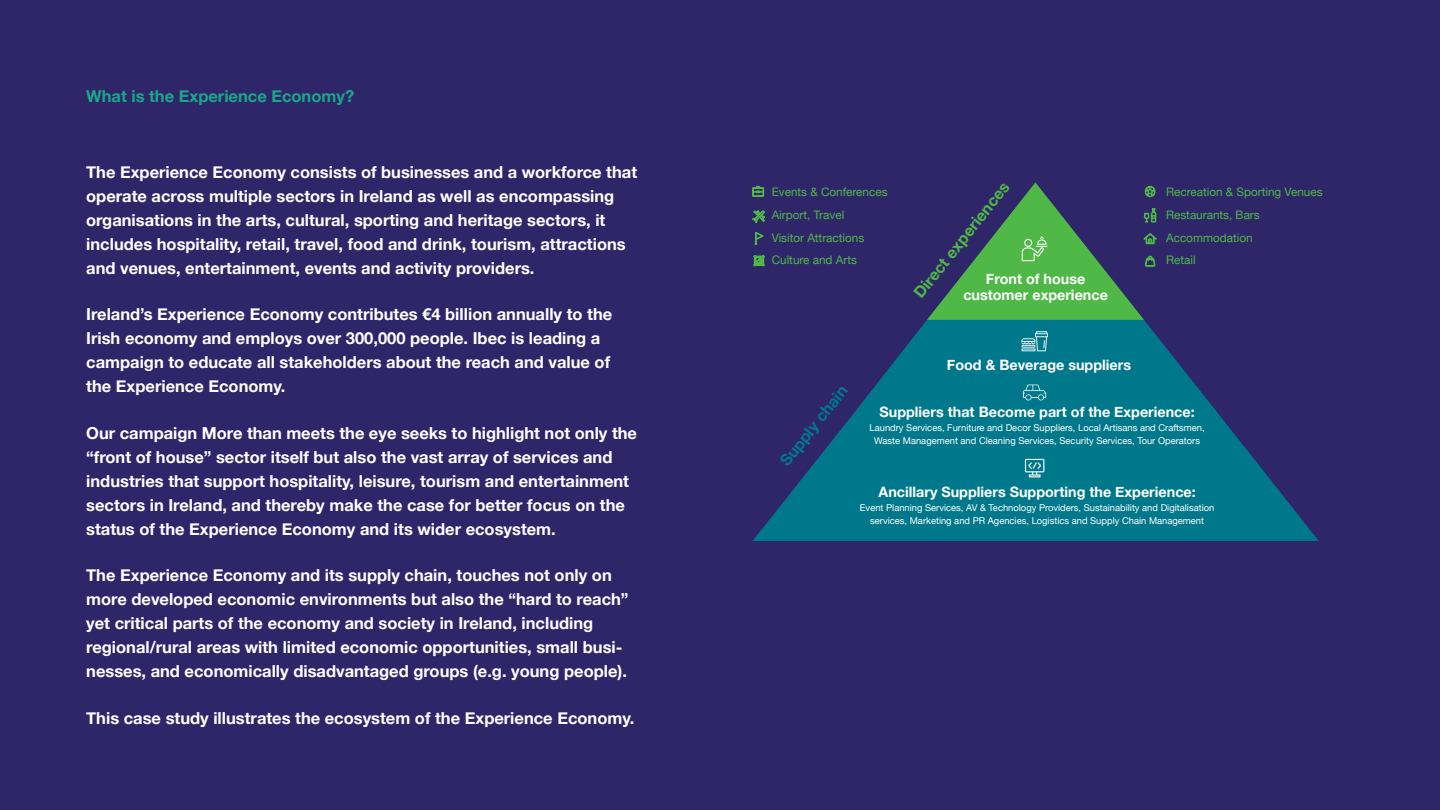
<style>
.page{position:relative;width:1440px;height:810px;background:#2e2669}
.page>*{position:absolute;margin:0;border:0;box-sizing:border-box;transform-origin:0 0}
.t1{font:700 16.5px/24px "Helvetica Neue";color:#fff}
.t2{font:700 16.5px "Helvetica Neue";color:#1aa88a}
.t3{font:700 15.98px "Helvetica Neue";color:#4fb847}
.t4{font:700 15.98px "Helvetica Neue";color:#00788c}
.t5{font:700 14.33px/16px "Helvetica Neue";color:#fff;text-align:center}
.t6{font:11.7px/22.8px "Helvetica Neue";color:#4fb847}
.t7{font:9.38px/13.3px "Helvetica Neue";color:#fff;text-align:center}
</style>
<div class="page">
<svg style="left:753px;top:320px;width:566px;height:221px;fill:#00788c"></svg>
<svg style="left:752px;top:186px;width:12px;height:11px"></svg>
<svg style="left:752px;top:210px;width:13px;height:35px"></svg>
<svg style="left:754px;top:255px;width:11px;height:11px"></svg>
<svg style="left:1021px;top:331px;width:27px;height:20px"></svg>
<svg style="left:927px;top:182px;width:229px;height:138px"></svg>
<svg style="left:1025px;top:459px;width:19px;height:18px"></svg>
<svg style="left:1022px;top:384px;width:25px;height:17px"></svg>
<p class="t2" style="left:86px;top:84px;width:269px">What is the Experience Economy?</p>
<p class="t1" style="left:86px;top:160px;width:552px">The Experience Economy consists of businesses and a workforce that operate across multiple sectors in Ireland as well as encompassing organisations in the arts, cultural, sporting and heritage sectors, it includes hospitality, retail, travel, food and drink, tourism, attractions and venues, entertainment, events and activity providers.</p>
<p class="t1" style="left:86px;top:303px;width:528px">Ireland’s Experience Economy contributes €4 billion annually to the Irish economy and employs over 300,000 people. Ibec is leading a campaign to educate all stakeholders about the reach and value of the Experience Economy.</p>
<p class="t1" style="left:86px;top:421px;width:552px">Our campaign More than meets the eye seeks to highlight not only the “front of house” sector itself but also the vast array of services and industries that support hospitality, leisure, tourism and entertainment sectors in Ireland, and thereby make the case for better focus on the status of the Experience Economy and its wider ecosystem.</p>
<p class="t1" style="left:86px;top:564px;width:544px">The Experience Economy and its supply chain, touches not only on more developed economic environments but also the “hard to reach” yet critical parts of the economy and society in Ireland, including regional/rural areas with limited economic opportunities, small busi&shy;nesses, and economically disadvantaged groups (e.g. young people).</p>
<p class="t1" style="left:86px;top:706px;width:550px">This case study illustrates the ecosystem of the Experience Economy.</p>
<p class="t6" style="left:772px;top:181px;width:117px">Events &amp; Conferences<br>Airport, Travel<br>Visitor Attractions<br>Culture and Arts</p>
<p class="t3" style="left:907px;top:288px;width:145px;rotate:-51deg">Direct experiences</p>
<p class="t6" style="left:1166px;top:181px;width:158px">Recreation &amp; Sporting Venues<br>Restaurants, Bars<br>Accommodation<br>Retail</p>
<p class="t5" style="left:963px;top:271px;width:146px">Front of house customer experience</p>
<p class="t4" style="left:773px;top:456px;width:99px;rotate:-51deg">Supply chain</p>
<p class="t5" style="left:947px;top:357px;width:186px">Food &amp; Beverage suppliers</p>
<p class="t5" style="left:880px;top:405px;width:317px">Suppliers that Become part of the Experience:</p>
<p class="t7" style="left:870px;top:421px;width:337px">Laundry Services, Furniture and Decor Suppliers, Local Artisans and Craftsmen,<br>Waste Management and Cleaning Services, Security Services, Tour Operators</p>
<p class="t5" style="left:879px;top:485px;width:319px">Ancillary Suppliers Supporting the Experience:</p>
<p class="t7" style="left:860px;top:501px;width:356px">Event Planning Services, AV &amp; Technology Providers, Sustainability and Digitalisation services, Marketing and PR Agencies, Logistics and Supply Chain Management</p>
</div>
